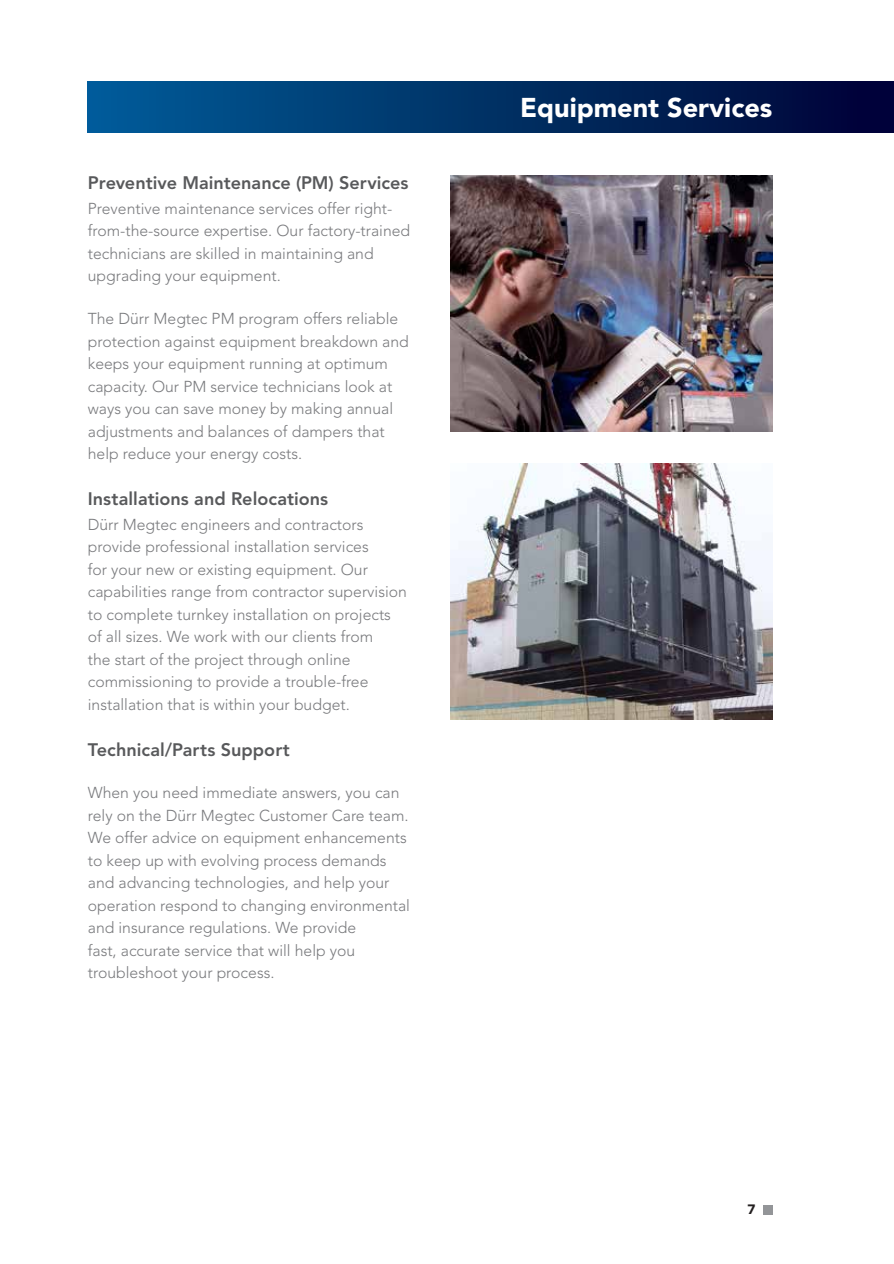
<style>
.page{position:relative;width:894px;height:1264px;background:#fff}
.page>*{position:absolute;margin:0;border:0;box-sizing:border-box;transform-origin:0 0}
.t1{font:900 27px "Avenir LT Std";color:#fff}
.t2{font:800 18px "Avenir LT Std";color:#58595b}
.t3{font:300 15.75px/22.5px "Avenir LT Std";color:#797a7d}
.t4{font:900 13.5px "Avenir LT Std";color:#231f20}
</style>
<div class="page">
<div style="left:763px;top:1205px;width:9px;height:9px;background:#939598"></div>
<img style="left:450px;top:176px;width:322px;height:255px">
<div style="left:88px;top:81px;width:805px;height:52px;background:linear-gradient(to right,#005d98,#000234)"></div>
<img style="left:450px;top:463px;width:322px;height:256px">
<p class="t2" style="left:88px;top:172px;width:322px">Preventive Maintenance (PM) Services</p>
<p class="t3" style="left:88px;top:197px;width:324px">Preventive maintenance services offer right&shy;from-the-source expertise. Our factory-trained technicians are skilled in maintaining and upgrading your equipment.</p>
<p class="t3" style="left:88px;top:308px;width:322px">The Dürr Megtec PM program offers reliable protection against equipment breakdown and keeps your equipment running at optimum capacity. Our PM service technicians look at ways you can save money by making annual adjustments and balances of dampers that help reduce your energy costs.</p>
<p class="t2" style="left:88px;top:488px;width:242px">Installations and Relocations</p>
<p class="t3" style="left:88px;top:513px;width:320px">Dürr Megtec engineers and contractors provide professional installation services<br>for your new or existing equipment. Our capabilities range from contractor supervision to complete turnkey installation on projects of all sizes. We work with our clients from<br>the start of the project through online commissioning to provide a trouble-free installation that is within your budget.</p>
<p class="t2" style="left:88px;top:738px;width:203px">Technical/Parts Support</p>
<p class="t3" style="left:88px;top:781px;width:323px">When you need immediate answers, you can rely on the Dürr Megtec Customer Care team.<br>We offer advice on equipment enhancements to keep up with evolving process demands and advancing technologies, and help your operation respond to changing environmental and insurance regulations. We provide<br>fast, accurate service that will help you troubleshoot your process.</p>
<h1 class="t1" style="left:520px;top:91px;width:254px">Equipment Services</h1>
<p class="t4" style="left:747px;top:1201px;width:9px">7</p>
</div>
